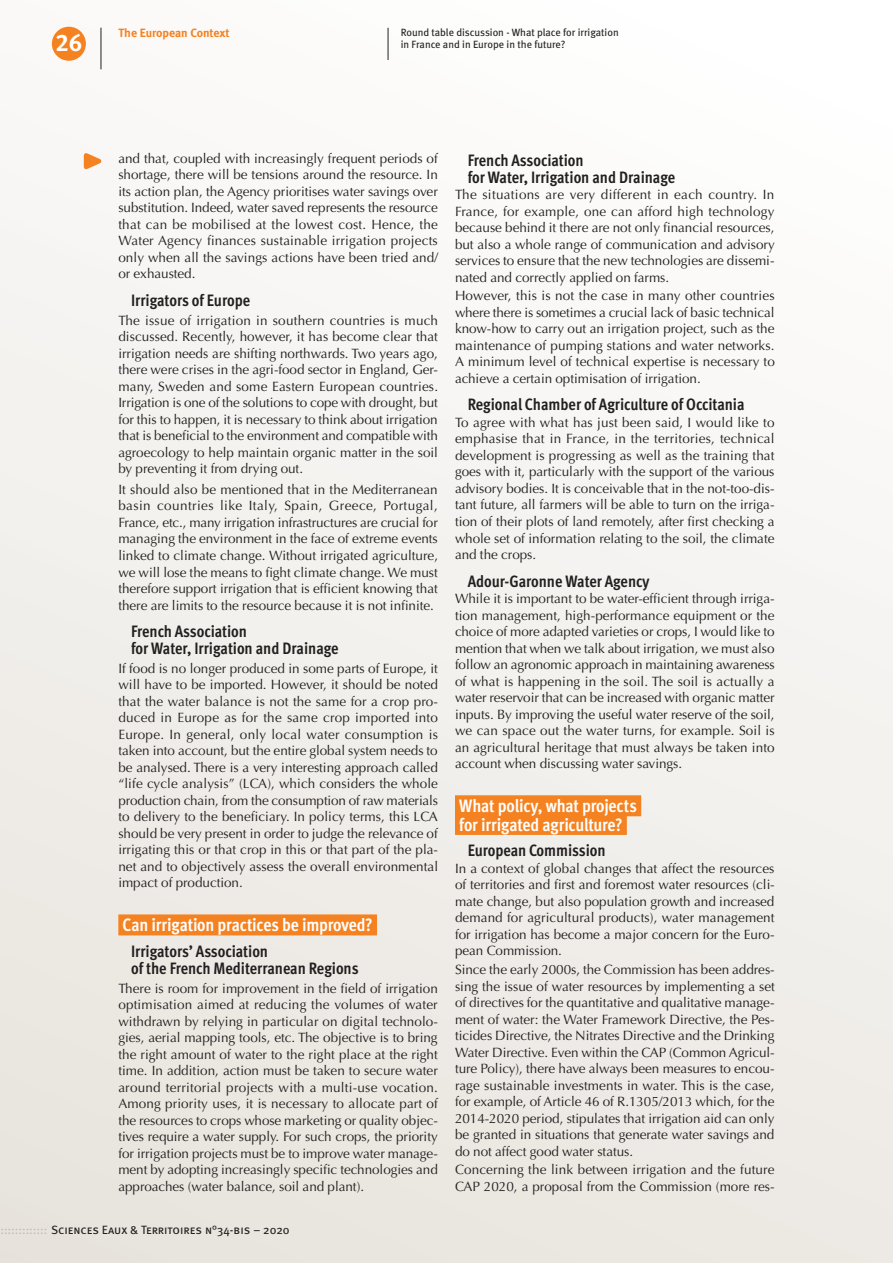
<style>
.page{position:relative;width:893px;height:1263px;background:#fff}
.page>*{position:absolute;margin:0;border:0;box-sizing:border-box;transform-origin:0 0}
.t1{font:24px "Meta Bold Caps Expert";color:#fff}
.t2{font:700 18px "Meta Cond OT";letter-spacing:-.015em;color:#fff}
.t3{font:700 16.5px/17px "Meta Cond OT";color:#231f20}
.t4{font:13.5px/16.5px "Optima";letter-spacing:-.005em;color:#231f20;text-align:justify}
.t5{font:12px "Meta Book Caps";color:#231f20}
.roulette_section{font:700 12px "Meta";color:#f58220}
.roulette_article{font:10.5px/12px "Meta Book LF";color:#231f20}
.s1{color:#bcbdc0}
</style>
<div class="page">
<div style="left:0;top:0;width:893px;height:1263px;background:linear-gradient(to right,#f0eeea,#f6f5f2)"></div>
<hr style="left:388px;top:28px;width:1px;height:32px;background:#231f20">
<svg style="left:80px;top:148px;width:30px;height:25px"></svg>
<div style="left:118px;top:914px;width:259px;height:21px;background:#f58220"></div>
<div style="left:455px;top:795px;width:186px;height:21px;background:#f58220"></div>
<div style="left:455px;top:814px;width:172px;height:21px;background:#f58220"></div>
<div style="left:52px;top:27px;width:34px;height:34px;background:#f58220;border-radius:50%"></div>
<hr style="left:101px;top:28px;width:1px;height:41px;background:#231f20">
<h1 class="t1" style="left:56px;top:28px;width:28px">26</h1>
<p class="roulette_section" style="left:118px;top:25px;width:113px">The European Context</p>
<p class="roulette_article" style="left:401px;top:26px;width:219px">Round table discussion - What place for irrigation in France and in Europe in the future?</p>
<p class="t4" style="left:118px;top:150px;width:321px">and that, coupled with increasingly frequent periods of shortage, there will be tensions around the resource. In its action plan, the Agency prioritises water savings over substitution. Indeed, water saved represents the resource that can be mobilised at the lowest cost. Hence, the Water Agency finances sustainable irrigation projects only when all the savings actions have been tried and/ or exhausted.</p>
<h2 class="t3" style="left:131px;top:292px;width:121px">Irrigators of Europe</h2>
<p class="t4" style="left:118px;top:312px;width:321px">The issue of irrigation in southern countries is much discussed. Recently, however, it has become clear that irrigation needs are shifting northwards. Two years ago, there were crises in the agri-food sector in England, Ger&shy;many, Sweden and some Eastern European countries.<br>Irrigation is one of the solutions to cope with drought, but for this to happen, it is necessary to think about irrigation that is beneficial to the environment and compatible with agroecology to help maintain organic matter in the soil by preventing it from drying out.</p>
<p class="t4" style="left:118px;top:481px;width:321px">It should also be mentioned that in the Mediterranean basin countries like Italy, Spain, Greece, Portugal, France, etc., many irrigation infrastructures are crucial for managing the environment in the face of extreme events linked to climate change. Without irrigated agriculture, we will lose the means to fight climate change. We must therefore support irrigation that is efficient knowing that there are limits to the resource because it is not infinite.</p>
<h2 class="t3" style="left:131px;top:623px;width:209px">French Association<br>for Water, Irrigation and Drainage</h2>
<p class="t4" style="left:118px;top:660px;width:321px">If food is no longer produced in some parts of Europe, it will have to be imported. However, it should be noted that the water balance is not the same for a crop pro&shy;duced in Europe as for the same crop imported into Europe. In general, only local water consumption is taken into account, but the entire global system needs to be analysed. There is a very interesting approach called “life cycle analysis” (LCA), which considers the whole production chain, from the consumption of raw materials to delivery to the beneficiary. In policy terms, this LCA should be very present in order to judge the relevance of irrigating this or that crop in this or that part of the pla&shy;net and to objectively assess the overall environmental impact of production.</p>
<h1 class="t2" style="left:123px;top:914px;width:252px">Can irrigation practices be improved?</h1>
<h2 class="t3" style="left:131px;top:943px;width:229px">Irrigators’ Association<br>of the French Mediterranean Regions</h2>
<p class="t4" style="left:118px;top:980px;width:321px">There is room for improvement in the field of irrigation optimisation aimed at reducing the volumes of water withdrawn by relying in particular on digital technolo&shy;gies, aerial mapping tools, etc. The objective is to bring the right amount of water to the right place at the right time. In addition, action must be taken to secure water around territorial projects with a multi-use vocation.<br>Among priority uses, it is necessary to allocate part of the resources to crops whose marketing or quality objec&shy;tives require a water supply. For such crops, the priority for irrigation projects must be to improve water manage&shy;ment by adopting increasingly specific technologies and approaches (water balance, soil and plant).</p>
<h2 class="t3" style="left:468px;top:152px;width:209px">French Association<br>for Water, Irrigation and Drainage</h2>
<p class="t4" style="left:455px;top:187px;width:321px">The situations are very different in each country. In France, for example, one can afford high technology because behind it there are not only financial resources, but also a whole range of communication and advisory services to ensure that the new technologies are dissemi&shy;nated and correctly applied on farms.</p>
<p class="t4" style="left:455px;top:288px;width:321px">However, this is not the case in many other countries where there is sometimes a crucial lack of basic technical know-how to carry out an irrigation project, such as the maintenance of pumping stations and water networks.<br>A minimum level of technical expertise is necessary to achieve a certain optimisation of irrigation.</p>
<h2 class="t3" style="left:468px;top:397px;width:278px">Regional Chamber of Agriculture of Occitania</h2>
<p class="t4" style="left:455px;top:414px;width:321px">To agree with what has just been said, I would like to emphasise that in France, in the territories, technical development is progressing as well as the training that goes with it, particularly with the support of the various advisory bodies. It is conceivable that in the not-too-dis&shy;tant future, all farmers will be able to turn on the irriga&shy;tion of their plots of land remotely, after first checking a whole set of information relating to the soil, the climate and the crops.</p>
<h2 class="t3" style="left:468px;top:573px;width:183px">Adour-Garonne Water Agency</h2>
<p class="t4" style="left:455px;top:590px;width:321px">While it is important to be water-efficient through irriga&shy;tion management, high-performance equipment or the choice of more adapted varieties or crops, I would like to mention that when we talk about irrigation, we must also follow an agronomic approach in maintaining awareness of what is happening in the soil. The soil is actually a water reservoir that can be increased with organic matter inputs. By improving the useful water reserve of the soil, we can space out the water turns, for example. Soil is an agricultural heritage that must always be taken into account when discussing water savings.</p>
<h1 class="t2" style="left:459px;top:794px;width:179px">What policy, what projects</h1>
<h1 class="t2" style="left:459px;top:813px;width:165px">for irrigated agriculture?</h1>
<h2 class="t3" style="left:468px;top:843px;width:139px">European Commission</h2>
<p class="t4" style="left:455px;top:860px;width:321px">In a context of global changes that affect the resources of territories and first and foremost water resources (cli&shy;mate change, but also population growth and increased demand for agricultural products), water management for irrigation has become a major concern for the Euro&shy;pean Commission.</p>
<p class="t4" style="left:455px;top:961px;width:321px">Since the early 2000s, the Commission has been addres&shy;sing the issue of water resources by implementing a set of directives for the quantitative and qualitative manage&shy;ment of water: the Water Framework Directive, the Pes&shy;ticides Directive, the Nitrates Directive and the Drinking Water Directive. Even within the CAP (Common Agricul&shy;ture Policy), there have always been measures to encou&shy;rage sustainable investments in water. This is the case, for example, of Article 46 of R.1305/2013 which, for the 2014-2020 period, stipulates that irrigation aid can only be granted in situations that generate water savings and do not affect good water status.</p>
<p class="t4" style="left:455px;top:1161px;width:321px">Concerning the link between irrigation and the future<br>CAP 2020, a proposal from the Commission (more res-</p>
<p class="t5" style="left:0;top:1223px;width:291px"><span class="s1">:::::::::::::</span> Sciences Eaux &amp; Territoires n°34-bis – 2020</p>
</div>
